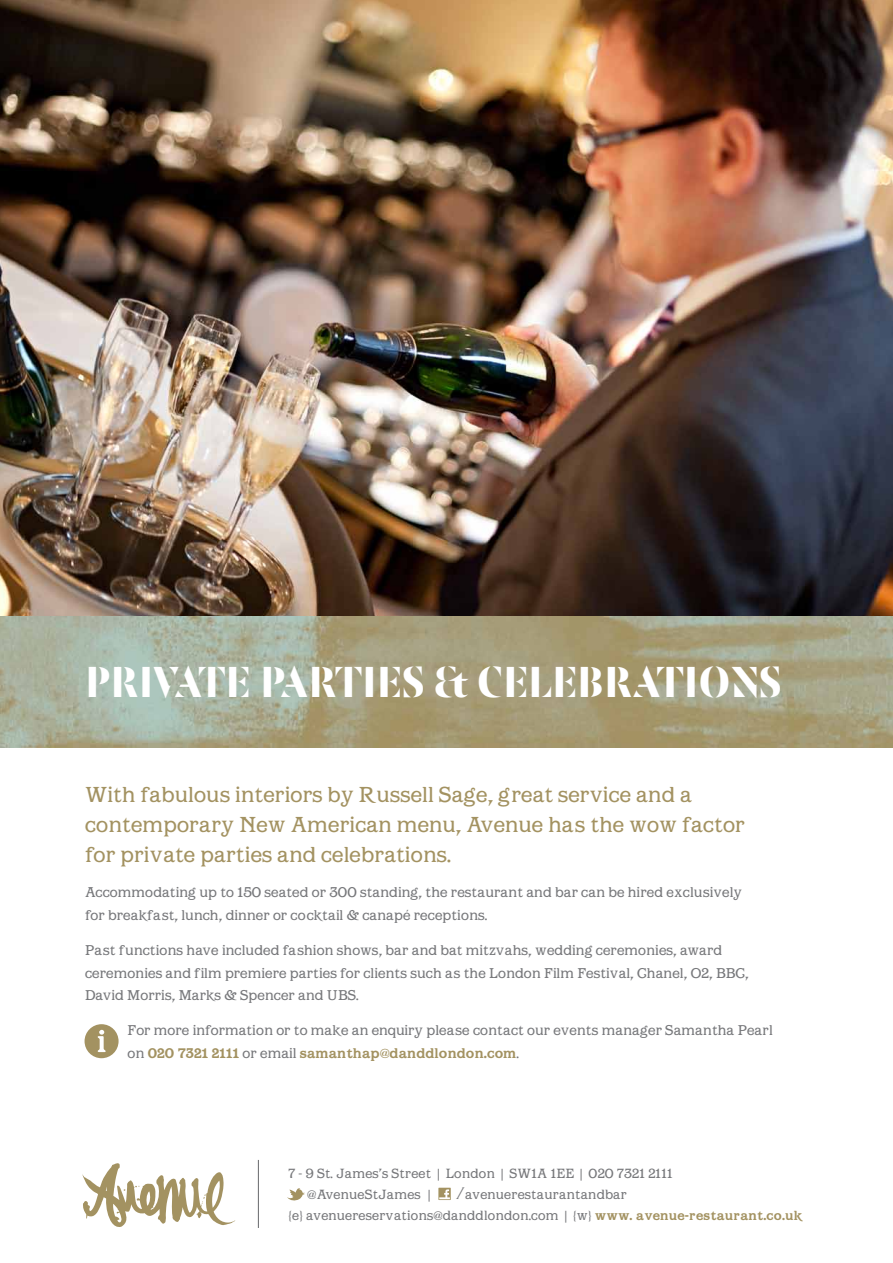
<style>
.page{position:relative;width:893px;height:1263px;background:#fff}
.page>*{position:absolute;margin:0;border:0;box-sizing:border-box;transform-origin:0 0}
.t1{font:700 49.5px "JHA Zucker 2";color:#fff}
.t2{font:19.5px/30px "Barcelona";color:#a39261}
.t3{font:12.75px/22.5px "Barcelona";color:#77787b}
.t4{font:12px/21px "Barcelona";letter-spacing:.01em;color:#77787b}
.s1{font-weight:700;color:#a39261}
</style>
<div class="page">
<svg style="left:287px;top:1188px;width:18px;height:13px"></svg>
<svg style="left:438px;top:1188px;width:13px;height:12px"></svg>
<hr style="left:258px;top:1160px;width:1px;height:68px;background:#77787b">
<svg style="left:82px;top:1163px;width:153px;height:64px"></svg>
<img style="left:0;top:0;width:893px;height:616px">
<img style="left:0;top:616px;width:893px;height:132px">
<div style="left:85px;top:1024px;width:34px;height:34px;background:#a39261;border-radius:50%"></div>
<svg style="left:98px;top:1030px;width:8px;height:22px"></svg>
<h1 class="t1" style="left:85px;top:654px;width:698px">PRIVATE PARTIES &amp; CELEBRATIONS</h1>
<h2 class="t2" style="left:85px;top:780px;width:661px">With fabulous interiors by Russell Sage, great service and a contemporary New American menu, Avenue has the wow factor for private parties and celebrations.</h2>
<p class="t3" style="left:85px;top:882px;width:659px">Accommodating up to 150 seated or 300 standing, the restaurant and bar can be hired exclusively for breakfast, lunch, dinner or cocktail &amp; canapé receptions.</p>
<p class="t3" style="left:85px;top:939px;width:665px">Past functions have included fashion shows, bar and bat mitzvahs, wedding ceremonies, award ceremonies and film premiere parties for clients such as the London Film Festival, Chanel, O2, BBC,<br>David Morris, Marks &amp; Spencer and UBS.</p>
<p class="t3" style="left:128px;top:1020px;width:647px">For more information or to make an enquiry please contact our events manager Samantha Pearl on <span class="s1">020 7321 2111</span> or email <span class="s1">samanthap@danddlondon.com</span>.</p>
<p class="t4" style="left:307px;top:1163px;width:367px;text-indent:-19px">7 - 9 St. James’s Street | London | SW1A 1EE | 020 7321 2111 @AvenueStJames |</p>
<p class="t4" style="left:288px;top:1184px;width:515px;text-indent:168px">/avenuerestaurantandbar<br>{e} avenuereservations@danddlondon.com | {w} <span class="s1">www. avenue-restaurant.co.uk</span></p>
</div>
